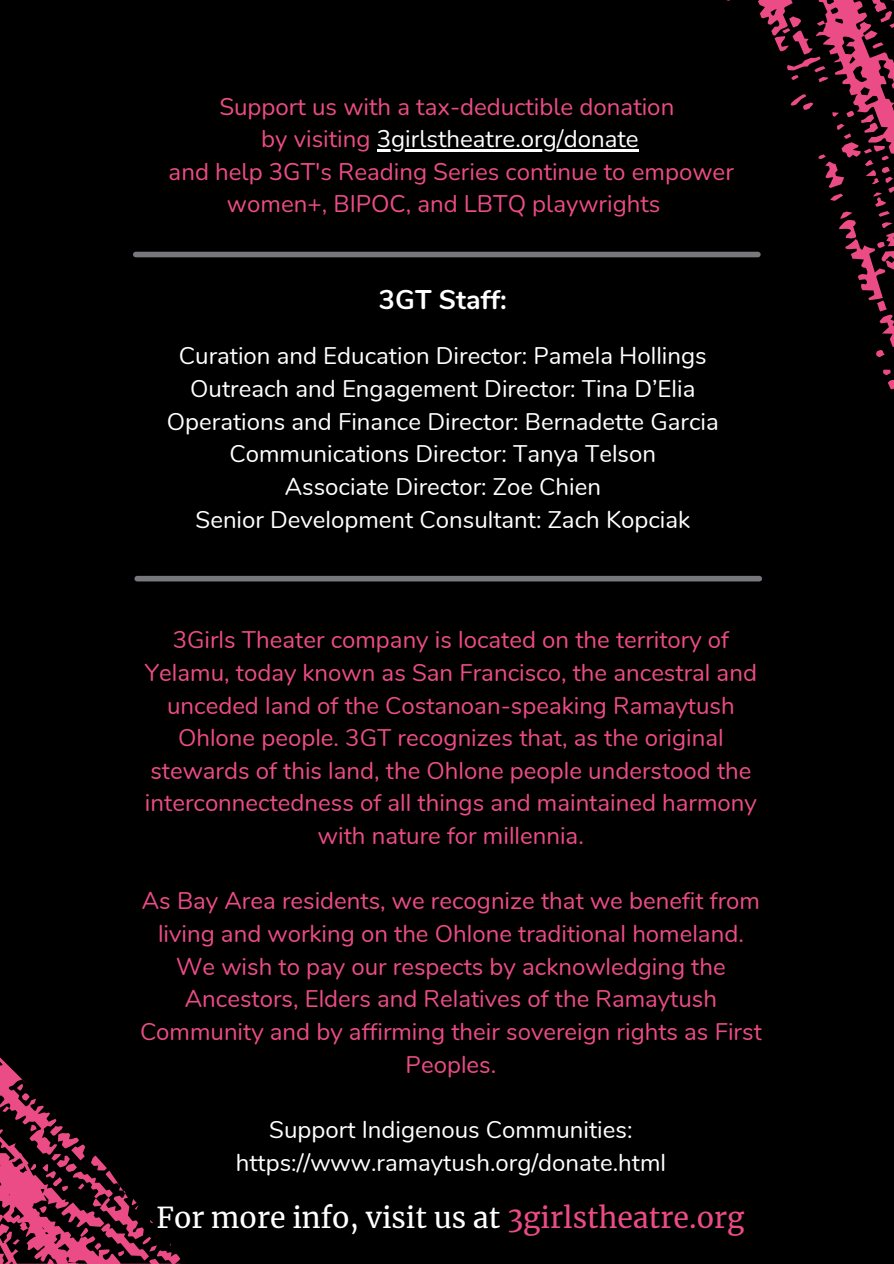
<style>
.page{position:relative;width:894px;height:1264px;background:#fff}
.page>*{position:absolute;margin:0;border:0;box-sizing:border-box;transform-origin:0 0}
.t1{font:28.5px "Merriweather";color:#fff}
.t2{font:700 27px "Nunito";color:#fff}
.t3{font:24px/32.7px "Nunito";color:#ec4c85;text-align:center}
.t4{font:24px/32.7px "Nunito";color:#fff;text-align:center}
.s1{color:#ec4c85}
</style>
<div class="page">
<div style="left:0;top:0;width:893px;height:1263px;background:#000"></div>
<svg style="left:719px;top:0;width:174px;height:390px"></svg>
<svg style="left:882px;top:369px;width:11px;height:20px"></svg>
<svg style="left:774px;top:16px;width:54px;height:66px"></svg>
<svg style="left:781px;top:28px;width:9px;height:5px"></svg>
<svg style="left:790px;top:94px;width:103px;height:263px"></svg>
<svg style="left:863px;top:0;width:30px;height:49px"></svg>
<svg style="left:0;top:1057px;width:188px;height:207px"></svg>
<div style="left:136px;top:252px;width:621px;height:5px;background:#77787b"></div>
<div style="left:137px;top:576px;width:622px;height:5px;background:#77787b"></div>
<hr style="left:376px;top:149px;width:262px;height:3px;background:#fff">
<p class="t3" style="left:219px;top:90px;width:456px">Support us with a tax-deductible donation</p>
<p class="t4" style="left:261px;top:123px;width:379px"><span class="s1">by visiting</span> 3girlstheatre.org/donate</p>
<p class="t3" style="left:168px;top:155px;width:566px">and help 3GT's Reading Series continue to empower</p>
<p class="t3" style="left:227px;top:188px;width:435px">women+, BIPOC, and LBTQ playwrights</p>
<p class="t2" style="left:379px;top:282px;width:129px">3GT Staff:</p>
<p class="t4" style="left:167px;top:340px;width:553px">Curation and Education Director: Pamela Hollings Outreach and Engagement Director: Tina D’Elia Operations and Finance Director: Bernadette Garcia Communications Director: Tanya Telson<br>Associate Director: Zoe Chien<br>Senior Development Consultant: Zach Kopciak</p>
<p class="t3" style="left:145px;top:624px;width:613px">3Girls Theater company is located on the territory of Yelamu, today known as San Francisco, the ancestral and unceded land of the Costanoan-speaking Ramaytush Ohlone people. 3GT recognizes that, as the original stewards of this land, the Ohlone people understood the interconnectedness of all things and maintained harmony with nature for millennia.</p>
<p class="t3" style="left:140px;top:885px;width:623px">As Bay Area residents, we recognize that we benefit from living and working on the Ohlone traditional homeland.<br>We wish to pay our respects by acknowledging the Ancestors, Elders and Relatives of the Ramaytush Community and by affirming their sovereign rights as First Peoples.</p>
<p class="t4" style="left:236px;top:1113px;width:431px">Support Indigenous Communities: https://www.ramaytush.org/donate.html</p>
<p class="t1" style="left:156px;top:1200px;width:589px">For more info, visit us at <span class="s1">3girlstheatre.org</span></p>
</div>
